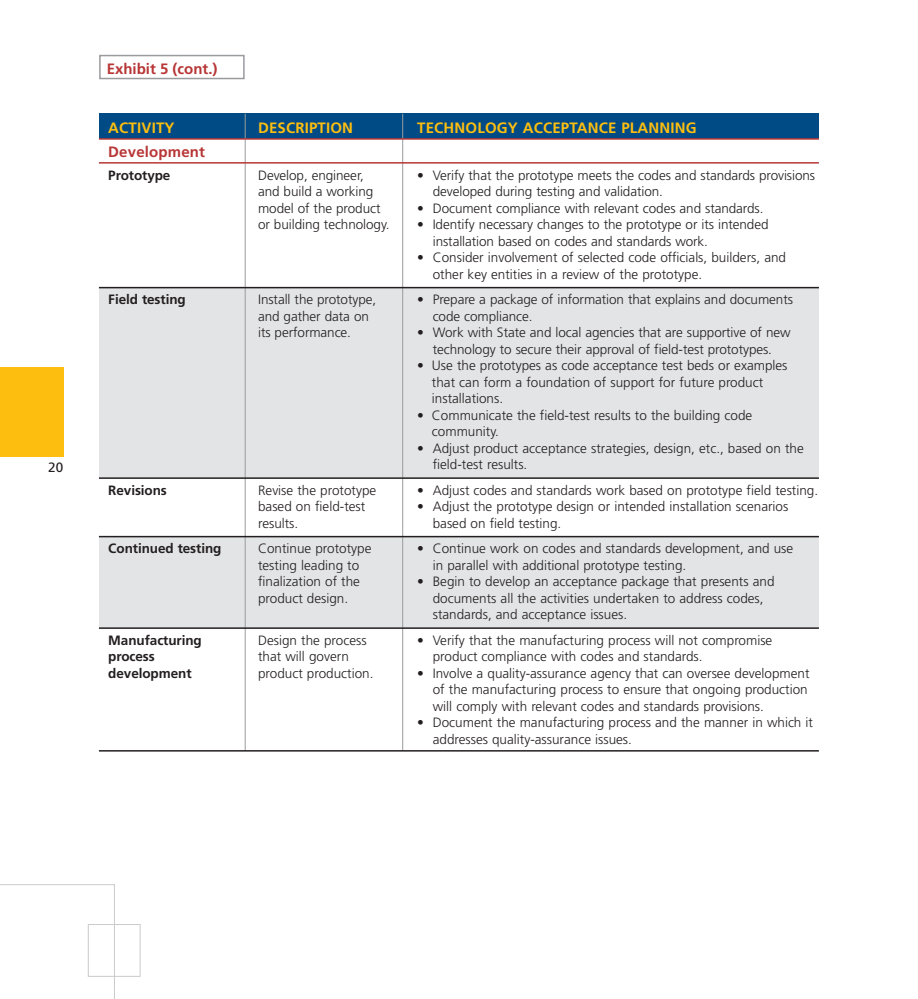
<style>
.page{position:relative;width:918px;height:999px;background:#fff}
.page>*{position:absolute;margin:0;border:0;box-sizing:border-box;transform-origin:0 0}
.t1{font:700 15px "Frutiger";letter-spacing:.01em;color:#febe10}
.t2{font:700 15px "Frutiger";letter-spacing:.01em;color:#b83636}
.t3{font:300 13.5px/16.5px "Frutiger";color:#231f20}
.t4{font:700 13.5px "Frutiger";letter-spacing:-.005em;color:#231f20}
.t5{font:13.5px "Frutiger";color:#231f20}
</style>
<div class="page">
<div style="left:99px;top:537px;width:720px;height:91px;background:#e3e4e5"></div>
<div style="left:0;top:367px;width:63px;height:90px;background:#febe10"></div>
<div style="left:99px;top:55px;width:146px;height:24px;border:2px solid #999b9e"></div>
<div style="left:99px;top:288px;width:720px;height:190px;background:#e3e4e5"></div>
<div style="left:99px;top:114px;width:720px;height:25px;background:#004b85"></div>
<hr style="left:245px;top:114px;width:1px;height:637px;background:#999b9e">
<hr style="left:402px;top:114px;width:1px;height:637px;background:#999b9e">
<hr style="left:99px;top:138px;width:720px;height:2px;background:#b83636">
<hr style="left:99px;top:162px;width:720px;height:2px;background:#b83636">
<hr style="left:99px;top:287px;width:720px;height:1px;background:#231f20">
<hr style="left:99px;top:477px;width:720px;height:2px;background:#231f20">
<hr style="left:99px;top:536px;width:720px;height:1px;background:#231f20">
<hr style="left:99px;top:627px;width:720px;height:2px;background:#231f20">
<hr style="left:99px;top:750px;width:720px;height:2px;background:#231f20">
<svg style="left:0;top:884px;width:141px;height:115px"></svg>
<p class="t5" style="left:48px;top:462px;width:17px">20</p>
<p class="t2" style="left:107px;top:63px;width:112px">Exhibit 5 (cont.)</p>
<p class="t1" style="left:108px;top:122px;width:68px">ACTIVITY</p>
<p class="t1" style="left:258px;top:122px;width:97px">DESCRIPTION</p>
<p class="t1" style="left:417px;top:122px;width:281px">TECHNOLOGY ACCEPTANCE PLANNING</p>
<p class="t2" style="left:108px;top:146px;width:98px">Development</p>
<p class="t4" style="left:108px;top:169px;width:64px">Prototype</p>
<p class="t3" style="left:258px;top:168px;width:107px">Develop, engineer,</p>
<p class="t3" style="left:417px;top:168px;width:399px">• Verify that the prototype meets the codes and standards provisions</p>
<p class="t3" style="left:258px;top:184px;width:117px">and build a working</p>
<p class="t3" style="left:433px;top:184px;width:232px">developed during testing and validation.</p>
<p class="t3" style="left:258px;top:201px;width:124px">model of the product</p>
<p class="t3" style="left:417px;top:201px;width:348px">• Document compliance with relevant codes and standards.</p>
<p class="t3" style="left:258px;top:217px;width:133px">or building technology.</p>
<p class="t3" style="left:433px;top:217px;width:337px;text-indent:-16px">• Identify necessary changes to the prototype or its intended installation based on codes and standards work.</p>
<p class="t3" style="left:433px;top:250px;width:355px;text-indent:-16px">• Consider involvement of selected code officials, builders, and other key entities in a review of the prototype.</p>
<p class="t4" style="left:108px;top:294px;width:79px">Field testing</p>
<p class="t3" style="left:258px;top:292px;width:120px">Install the prototype,</p>
<p class="t3" style="left:417px;top:292px;width:377px">• Prepare a package of information that explains and documents</p>
<p class="t3" style="left:258px;top:309px;width:112px">and gather data on</p>
<p class="t3" style="left:433px;top:309px;width:101px">code compliance.</p>
<p class="t3" style="left:258px;top:325px;width:94px">its performance.</p>
<p class="t3" style="left:417px;top:325px;width:375px;text-align:center">• Work with State and local agencies that are supportive of new technology to secure their approval of field-test prototypes.</p>
<p class="t3" style="left:432px;top:358px;width:357px;text-indent:-15px">• Use the prototypes as code acceptance test beds or examples that can form a foundation of support for future product installations.</p>
<p class="t3" style="left:432px;top:408px;width:322px;text-indent:-15px">• Communicate the field-test results to the building code community.</p>
<p class="t3" style="left:433px;top:441px;width:372px;text-indent:-16px">• Adjust product acceptance strategies, design, etc., based on the field-test results.</p>
<p class="t4" style="left:108px;top:484px;width:60px">Revisions</p>
<p class="t3" style="left:258px;top:483px;width:120px">Revise the prototype</p>
<p class="t3" style="left:417px;top:483px;width:402px">• Adjust codes and standards work based on prototype field testing.</p>
<p class="t3" style="left:258px;top:499px;width:109px">based on field-test</p>
<p class="t3" style="left:417px;top:499px;width:373px">• Adjust the prototype design or intended installation scenarios</p>
<p class="t3" style="left:258px;top:516px;width:42px">results.</p>
<p class="t3" style="left:433px;top:516px;width:130px">based on field testing.</p>
<p class="t4" style="left:108px;top:543px;width:115px">Continued testing</p>
<p class="t3" style="left:258px;top:541px;width:115px">Continue prototype</p>
<p class="t3" style="left:417px;top:541px;width:378px">• Continue work on codes and standards development, and use</p>
<p class="t3" style="left:258px;top:558px;width:103px">testing leading to</p>
<p class="t3" style="left:433px;top:558px;width:255px">in parallel with additional prototype testing.</p>
<p class="t3" style="left:258px;top:574px;width:103px">finalization of the</p>
<p class="t3" style="left:417px;top:574px;width:359px">• Begin to develop an acceptance package that presents and</p>
<p class="t3" style="left:258px;top:591px;width:92px">product design.</p>
<p class="t3" style="left:433px;top:591px;width:332px">documents all the activities undertaken to address codes, standards, and acceptance issues.</p>
<p class="t4" style="left:108px;top:634px;width:95px">Manufacturing</p>
<p class="t3" style="left:258px;top:633px;width:110px">Design the process</p>
<p class="t3" style="left:417px;top:633px;width:357px">• Verify that the manufacturing process will not compromise</p>
<p class="t4" style="left:108px;top:651px;width:48px">process</p>
<p class="t3" style="left:258px;top:649px;width:92px">that will govern</p>
<p class="t3" style="left:433px;top:649px;width:271px">product compliance with codes and standards.</p>
<p class="t4" style="left:108px;top:667px;width:85px">development</p>
<p class="t3" style="left:258px;top:666px;width:117px">product production.</p>
<p class="t3" style="left:433px;top:666px;width:378px;text-indent:-16px">• Involve a quality-assurance agency that can oversee development of the manufacturing process to ensure that ongoing production will comply with relevant codes and standards provisions.</p>
<p class="t3" style="left:433px;top:715px;width:382px;text-indent:-16px">• Document the manufacturing process and the manner in which it addresses quality-assurance issues.</p>
</div>
